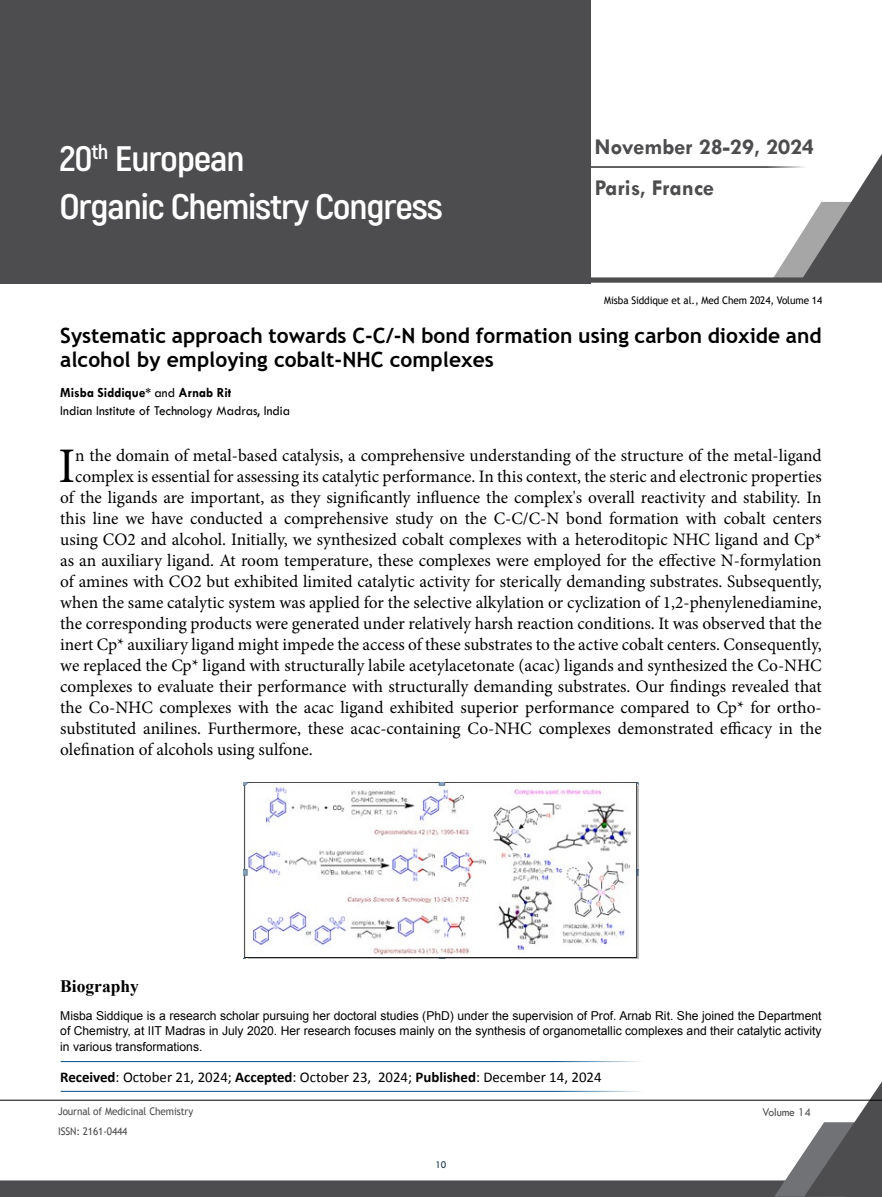
<style>
.page{position:relative;width:882px;height:1197px;background:#fff}
.page>*{position:absolute;margin:0;border:0;box-sizing:border-box;transform-origin:0 0}
.t1{font:49.88px "Minion Pro";color:#000}
.t2{font:700 35.35px/47.8px "Akrobat";letter-spacing:-.03em;color:#fff;scale:1.09 1}
.t3{font:700 22.75px/41.1px "Tw Cen";color:#4d4d4f}
.t4{font:700 21px/24.5px "Trebuchet MS";color:#000}
.t5{font:17.5px "Minion Pro";color:#000}
.t6{font:700 17.5px "Times New Roman";color:#000}
.t7{font:14.88px "Calibri";color:#000}
.t8{font:14px/17.5px "Tw Cen";color:#000;scale:.95 1}
.t9{font:12.25px/15.8px "Arial";color:#000;text-align:justify}
.t10{font:12.25px "Tw Cen";letter-spacing:-.01em;color:#4d4d4f;scale:.95 1}
.t11{font:10.5px/20.3px "Trebuchet MS";letter-spacing:-.01em;color:#4d4d4f;scale:.95 1}
.t12{font:10.5px "Trebuchet MS";letter-spacing:-.01em;color:#000;scale:.95 1}
.t13{font:10.5px "Tw Cen";color:#012842;scale:.95 1}
.s1{font-weight:700}
</style>
<div class="page">
<svg style="left:0;top:1081px;width:882px;height:116px"></svg>
<hr style="left:0;top:1100px;width:882px;height:1px;background:#000">
<div style="left:0;top:0;width:590px;height:283px;background:#4d4d4f"></div>
<svg style="left:590px;top:153px;width:292px;height:130px"></svg>
<img style="left:243px;top:783px;width:396px;height:175px">
<hr style="left:61px;top:1061px;width:618px;height:1px;background:#004b84">
<hr style="left:61px;top:1091px;width:618px;height:1px;background:#004b84">
<h2 class="t2" style="left:59px;top:134px;width:353px">20<sup>th</sup> European<br>Organic Chemistry Congress</h2>
<h3 class="t3" style="left:595px;top:126px;width:221px">November 28-29, 2024<br>Paris, France</h3>
<p class="t12" style="left:604px;top:293px;width:231px">Misba Siddique et al., Med Chem 2024, Volume 14</p>
<p class="t4" style="left:60px;top:323px;width:763px">Systematic approach towards C-C/-N bond formation using carbon dioxide and alcohol by employing cobalt-NHC complexes</p>
<p class="t8" style="left:60px;top:384px;width:244px"><span class="s1">Misba Siddique*</span> and <span class="s1">Arnab Rit<br></span>Indian Institute of Technology Madras, India</p>
<h1 class="t1" style="left:58px;top:432px;width:18px">I</h1>
<p class="t5" style="left:75px;top:443px;width:748px">n the domain of metal-based catalysis, a comprehensive understanding of the structure of the metal-ligand</p>
<p class="t5" style="left:75px;top:464px;width:748px">complex is essential for assessing its catalytic performance. In this context, the steric and electronic properties</p>
<p class="t5" style="left:60px;top:485px;width:763px">of the ligands are important, as they significantly influence the complex's overall reactivity and stability. In</p>
<p class="t5" style="left:60px;top:506px;width:763px">this line we have conducted a comprehensive study on the C-C/C-N bond formation with cobalt centers</p>
<p class="t5" style="left:60px;top:527px;width:763px">using CO2 and alcohol. Initially, we synthesized cobalt complexes with a heteroditopic NHC ligand and Cp*</p>
<p class="t5" style="left:60px;top:548px;width:763px">as an auxiliary ligand. At room temperature, these complexes were employed for the effective N-formylation</p>
<p class="t5" style="left:60px;top:569px;width:763px">of amines with CO2 but exhibited limited catalytic activity for sterically demanding substrates. Subsequently,</p>
<p class="t5" style="left:60px;top:590px;width:763px">when the same catalytic system was applied for the selective alkylation or cyclization of 1,2-phenylenediamine,</p>
<p class="t5" style="left:60px;top:611px;width:763px">the corresponding products were generated under relatively harsh reaction conditions. It was observed that the</p>
<p class="t5" style="left:60px;top:632px;width:763px">inert Cp* auxiliary ligand might impede the access of these substrates to the active cobalt centers. Consequently,</p>
<p class="t5" style="left:60px;top:653px;width:763px">we replaced the Cp* ligand with structurally labile acetylacetonate (acac) ligands and synthesized the Co-NHC</p>
<p class="t5" style="left:60px;top:674px;width:763px">complexes to evaluate their performance with structurally demanding substrates. Our findings revealed that</p>
<p class="t5" style="left:60px;top:695px;width:763px">the Co-NHC complexes with the acac ligand exhibited superior performance compared to Cp* for ortho-</p>
<p class="t5" style="left:60px;top:716px;width:763px">substituted anilines. Furthermore, these acac-containing Co-NHC complexes demonstrated efficacy in the</p>
<p class="t5" style="left:60px;top:737px;width:254px">olefination of alcohols using sulfone.</p>
<p class="t6" style="left:60px;top:973px;width:80px">Biography</p>
<p class="t9" style="left:60px;top:1008px;width:763px">Misba Siddique is a research scholar pursuing her doctoral studies (PhD) under the supervision of Prof. Arnab Rit. She joined the Department of Chemistry, at IIT Madras in July 2020. Her research focuses mainly on the synthesis of organometallic complexes and their catalytic activity in various transformations.</p>
<p class="t7" style="left:60px;top:1067px;width:543px"><span class="s1">Received</span>: October 21, 2024; <span class="s1">Accepted</span>: October 23, 2024; <span class="s1">Published</span>: December 14, 2024</p>
<p class="t11" style="left:58px;top:1101px;width:144px">Journal of Medicinal Chemistry<br>ISSN: 2161-0444</p>
<p class="t10" style="left:762px;top:1104px;width:53px">Volume 14</p>
<p class="t13" style="left:436px;top:1159px;width:13px">10</p>
</div>
